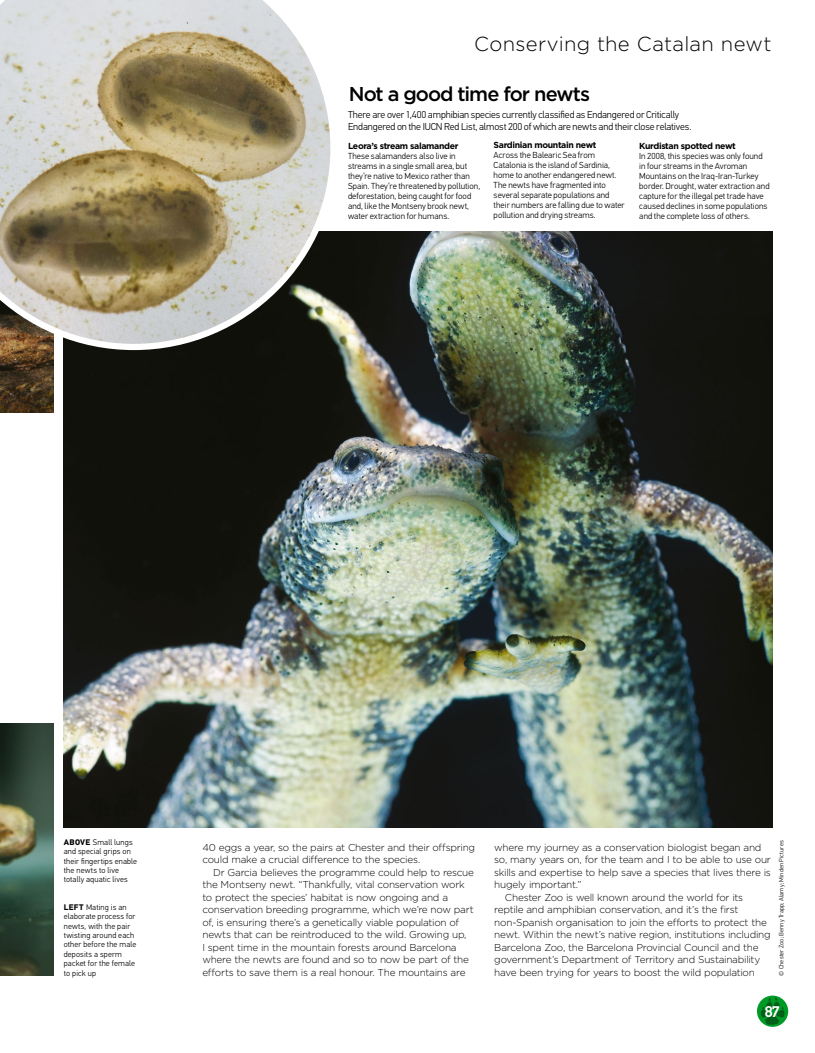
<style>
.page{position:relative;width:815px;height:1053px;background:#fff}
.page>*{position:absolute;margin:0;border:0;box-sizing:border-box;transform-origin:0 0}
.t1{font:300 20.25px "Gotham";letter-spacing:.015em;color:#000}
.t2{font:500 20px "Gotham";letter-spacing:-.05em;color:#000}
.t3{font:700 17.5px "SONOS Handbook Pro";color:#fff}
.t4{font:300 10px/12.5px "Gotham";letter-spacing:-.025em;color:#000}
.t5{font:300 10px/12.5px "PF Din Text Pro";letter-spacing:-.01em;color:#000}
.t6{font:300 8.75px/10px "PF Din Text Pro";letter-spacing:.005em;color:#000}
.t7{font:700 8.75px "Gotham";letter-spacing:-.04em;color:#000}
.t8{font:300 8.12px/9.4px "PF Din Text Pro";letter-spacing:.015em;color:#000}
.t9{font:300 6.25px "PF Din Text Pro";letter-spacing:.02em;color:#000}
.s1{font-weight:700}
</style>
<div class="page">
<img style="left:64px;top:231px;width:708px;height:596px">
<img style="left:0;top:350px;width:53px;height:63px">
<svg style="left:0;top:0;width:337px;height:350px;background:#ada590"></svg>
<img style="left:0;top:723px;width:53px;height:252px">
<svg style="left:757px;top:995px;width:31px;height:31px"></svg>
<svg style="left:761px;top:997px;width:24px;height:27px"></svg>
<h1 class="t1" style="left:474px;top:33px;width:299px">Conserving the Catalan newt</h1>
<h2 class="t2" style="left:349px;top:83px;width:243px">Not a good time for newts</h2>
<p class="t5" style="left:348px;top:108px;width:345px">There are over 1,400 amphibian species currently classified as Endangered or Critically<br>Endangered on the IUCN Red List, almost 200 of which are newts and their close relatives.</p>
<p class="t7" style="left:348px;top:140px;width:112px">Leora’s stream salamander</p>
<p class="t6" style="left:348px;top:151px;width:134px">These salamanders also live in streams in a single small area, but they’re native to Mexico rather than Spain. They’re threatened by pollution, deforestation, being caught for food and, like the Montseny brook newt, water extraction for humans.</p>
<p class="t7" style="left:494px;top:140px;width:104px">Sardinian mountain newt</p>
<p class="t6" style="left:494px;top:150px;width:133px">Across the Balearic Sea from Catalonia is the island of Sardinia, home to another endangered newt.<br>The newts have fragmented into several separate populations and their numbers are falling due to water pollution and drying streams.</p>
<p class="t7" style="left:639px;top:140px;width:98px">Kurdistan spotted newt</p>
<p class="t6" style="left:639px;top:151px;width:132px">In 2008, this species was only found in four streams in the Avroman Mountains on the Iraq-Iran-Turkey border. Drought, water extraction and capture for the illegal pet trade have caused declines in some populations and the complete loss of others.</p>
<p class="t8" style="left:64px;top:837px;width:75px"><span class="s1">ABOVE</span> Small lungs and special grips on their fingertips enable the newts to live totally aquatic lives</p>
<p class="t8" style="left:64px;top:902px;width:74px"><span class="s1">left</span> Mating is an elaborate process for newts, with the pair twisting around each other before the male deposits a sperm packet for the female to pick up</p>
<p class="t4" style="left:202px;top:840px;width:274px">40 eggs a year, so the pairs at Chester and their offspring could make a crucial difference to the species.</p>
<p class="t4" style="left:202px;top:865px;width:273px;text-indent:11px">Dr Garcia believes the programme could help to rescue the Montseny newt. “Thankfully, vital conservation work to protect the species’ habitat is now ongoing and a conservation breeding programme, which we’re now part of, is ensuring there’s a genetically viable population of newts that can be reintroduced to the wild. Growing up,<br>I spent time in the mountain forests around Barcelona where the newts are found and so to now be part of the efforts to save them is a real honour. The mountains are</p>
<p class="t9" style="left:778px;top:975px;width:137px;rotate:-90deg">© Chester Zoo; Benny Trapp; Alamy; Minden Pictures</p>
<p class="t4" style="left:494px;top:840px;width:269px">where my journey as a conservation biologist began and</p>
<p class="t4" style="left:494px;top:853px;width:278px">so, many years on, for the team and I to be able to use our</p>
<p class="t4" style="left:494px;top:865px;width:278px">skills and expertise to help save a species that lives there is</p>
<p class="t4" style="left:494px;top:878px;width:89px">hugely important.”</p>
<p class="t4" style="left:505px;top:890px;width:240px">Chester Zoo is well known around the world for its</p>
<p class="t4" style="left:494px;top:903px;width:246px">reptile and amphibian conservation, and it’s the first</p>
<p class="t4" style="left:494px;top:915px;width:274px">non-Spanish organisation to join the efforts to protect the</p>
<p class="t4" style="left:494px;top:928px;width:278px">newt. Within the newt’s native region, institutions including</p>
<p class="t4" style="left:494px;top:940px;width:266px">Barcelona Zoo, the Barcelona Provincial Council and the</p>
<p class="t4" style="left:494px;top:953px;width:268px">government’s Department of Territory and Sustainability</p>
<p class="t4" style="left:494px;top:965px;width:262px">have been trying for years to boost the wild population</p>
<h3 class="t3" style="left:765px;top:1001px;width:17px">87</h3>
</div>
